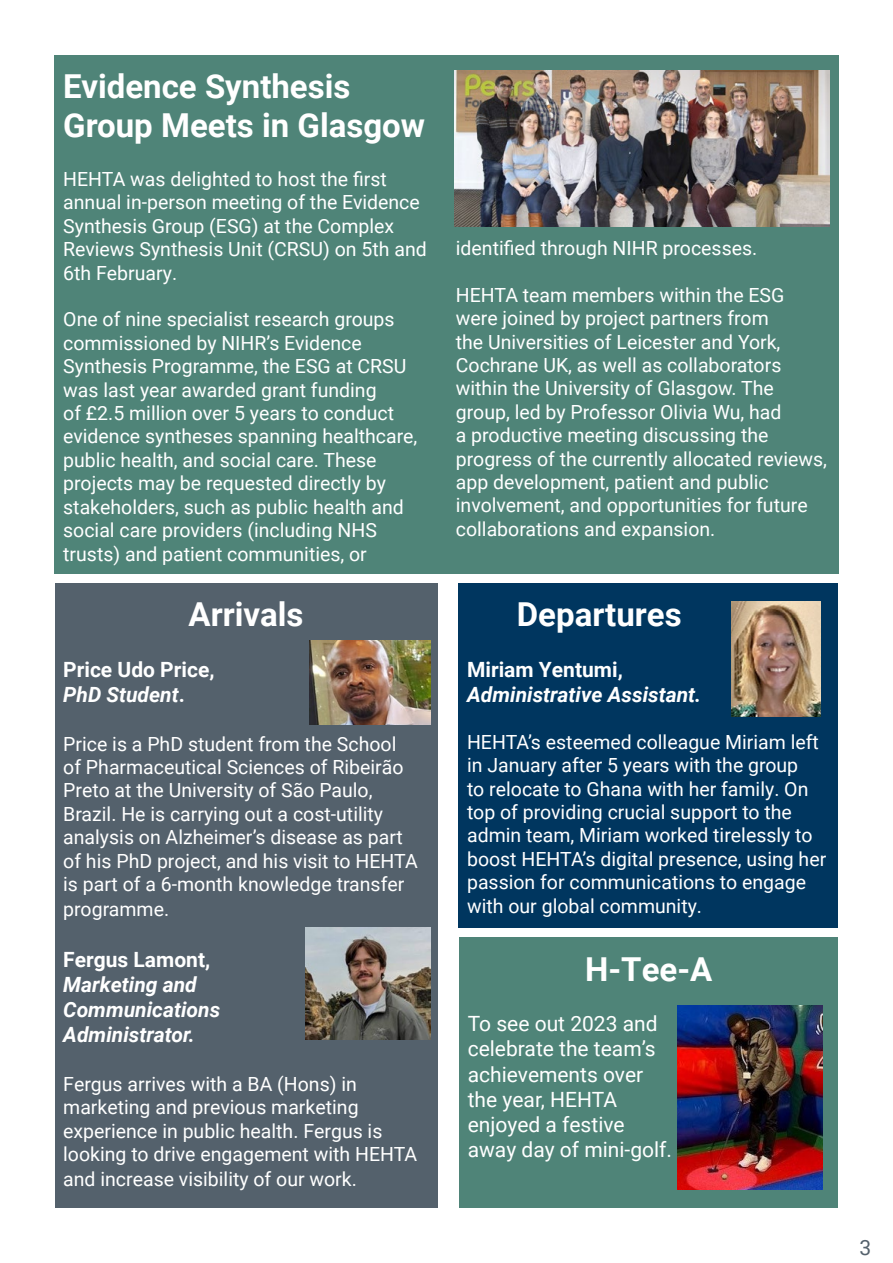
<style>
.page{position:relative;width:893px;height:1263px;background:#fff}
.page>*{position:absolute;margin:0;border:0;box-sizing:border-box;transform-origin:0 0}
.Subheading{font:700 33px/39.6px "Roboto";color:#fff}
.Paragraph_Style_1{font:21px/25.2px "Roboto";color:#fff}
.t1{font:italic 700 21px/25.2px "Roboto";color:#fff}
.t2{font:700 21px/25.2px "Roboto";color:#fff}
.t3{font:21px "Roboto";color:#54616c}
.Paragraph_Style_1-2{font:19.5px/23.4px "Roboto";color:#fff}
.s1{font-style:italic}
.s2{font-style:normal}
</style>
<div class="page">
<div style="left:55px;top:55px;width:784px;height:518px;background:#4f8478"></div>
<div style="left:55px;top:583px;width:382px;height:625px;background:#54616c"></div>
<div style="left:459px;top:583px;width:379px;height:345px;background:#00365f"></div>
<img style="left:455px;top:70px;width:375px;height:156px">
<img style="left:310px;top:641px;width:120px;height:84px">
<img style="left:306px;top:928px;width:124px;height:112px">
<img style="left:731px;top:602px;width:90px;height:115px">
<div style="left:459px;top:938px;width:379px;height:270px;background:#4f8478"></div>
<img style="left:678px;top:1005px;width:145px;height:184px">
<h1 class="Subheading" style="left:63px;top:65px;width:363px">Evidence Synthesis<br>Group Meets in Glasgow</h1>
<p class="Paragraph_Style_1-2" style="left:63px;top:167px;width:365px">HEHTA was delighted to host the first annual in-person meeting of the Evidence Synthesis Group (ESG) at the Complex Reviews Synthesis Unit (CRSU) on 5th and 6th February.</p>
<p class="Paragraph_Style_1-2" style="left:63px;top:307px;width:356px">One of nine specialist research groups commissioned by NIHR’s Evidence Synthesis Programme, the ESG at CRSU was last year awarded grant funding<br>of £2.5 million over 5 years to conduct evidence syntheses spanning healthcare, public health, and social care. These projects may be requested directly by stakeholders, such as public health and social care providers (including NHS trusts) and patient communities, or</p>
<h1 class="Subheading" style="left:189px;top:594px;width:116px">Arrivals</h1>
<h2 class="t2" style="left:63px;top:656px;width:153px">Price Udo Price,<br><span class="s1">PhD Student</span>.</h2>
<p class="Paragraph_Style_1-2" style="left:63px;top:731px;width:356px">Price is a PhD student from the School of Pharmaceutical Sciences of Ribeirão Preto at the University of São Paulo, Brazil. He is carrying out a cost-utility analysis on Alzheimer’s disease as part of his PhD project, and his visit to HEHTA is part of a 6-month knowledge transfer</p>
<p class="Paragraph_Style_1-2" style="left:63px;top:897px;width:107px">programme.</p>
<h2 class="t1" style="left:63px;top:946px;width:158px"><span class="s2">Fergus Lamont,<br></span>Marketing and<br>Communications<br>Administrator.</h2>
<p class="Paragraph_Style_1-2" style="left:63px;top:1071px;width:355px">Fergus arrives with a BA (Hons) in marketing and previous marketing experience in public health. Fergus is looking to drive engagement with HEHTA</p>
<p class="Paragraph_Style_1-2" style="left:63px;top:1167px;width:295px">and increase visibility of our work.</p>
<p class="Paragraph_Style_1-2" style="left:456px;top:236px;width:303px">identified through NIHR processes.</p>
<p class="Paragraph_Style_1-2" style="left:456px;top:282px;width:373px">HEHTA team members within the ESG were joined by project partners from<br>the Universities of Leicester and York, Cochrane UK, as well as collaborators within the University of Glasgow. The group, led by Professor Olivia Wu, had<br>a productive meeting discussing the progress of the currently allocated reviews, app development, patient and public involvement, and opportunities for future collaborations and expansion.</p>
<h1 class="Subheading" style="left:517px;top:594px;width:166px">Departures</h1>
<h2 class="t1" style="left:467px;top:656px;width:236px"><span class="s2">Miriam Yentumi,<br></span>Administrative Assistant.</h2>
<p class="Paragraph_Style_1-2" style="left:467px;top:729px;width:361px">HEHTA’s esteemed colleague Miriam left in January after 5 years with the group<br>to relocate to Ghana with her family. On top of providing crucial support to the admin team, Miriam worked tirelessly to boost HEHTA’s digital presence, using her passion for communications to engage with our global community.</p>
<h1 class="Subheading" style="left:585px;top:948px;width:129px">H-Tee-A</h1>
<p class="Paragraph_Style_1" style="left:468px;top:1010px;width:206px">To see out 2023 and celebrate the team’s achievements over the year, HEHTA enjoyed a festive away day of mini-golf.</p>
<p class="t3" style="left:859px;top:1233px;width:13px">3</p>
</div>
